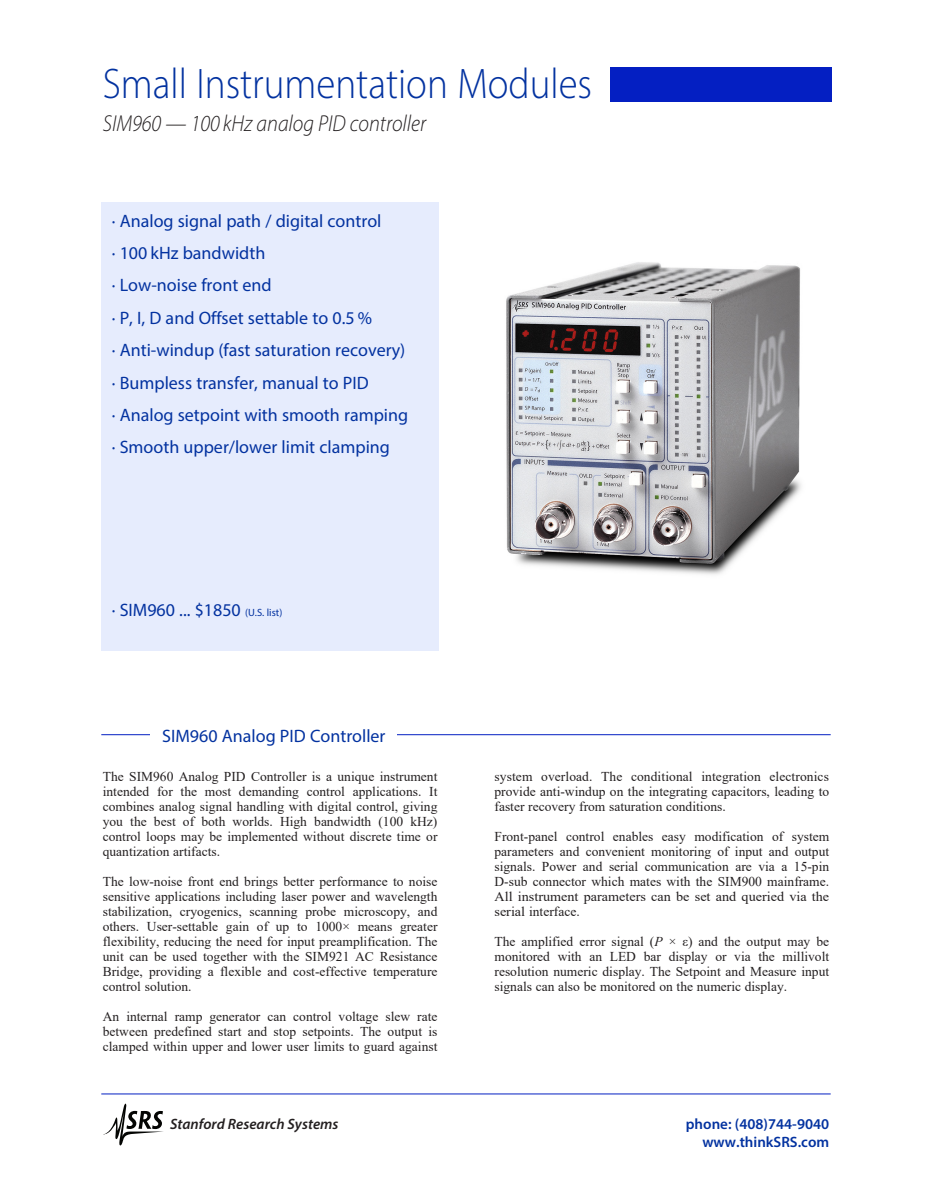
<style>
.page{position:relative;width:932px;height:1202px;background:#fff}
.page>*{position:absolute;margin:0;border:0;box-sizing:border-box;transform-origin:0 0}
.t1{font:300 42.9px "Myriad Pro";color:#0332a0;scale:.91 1}
.t2{font:italic 300 23.1px "Myriad Pro";color:#231f20;scale:.91 1}
.t3{font:18px "Myriad Pro";color:#0332a0}
.t4{font:600 15px/18px "Myriad Pro";color:#0332a0;text-align:right}
.t5{font:italic 600 15px "Myriad Pro";color:#231f20}
.t6{font:13.5px/15px "Times New Roman";color:#231f20;text-align:justify}
.s1{font-size:10.5px}
.s2{font-style:italic}
</style>
<div class="page">
<hr style="left:101px;top:1093px;width:729px;height:1px;background:#031fc2">
<svg style="left:103px;top:1103px;width:60px;height:42px"></svg>
<hr style="left:101px;top:734px;width:729px;height:1px;background:#031fc2">
<div style="left:151px;top:726px;width:246px;height:23px;background:#fff"></div>
<div style="left:101px;top:202px;width:338px;height:449px;background:#e6ecfd"></div>
<div style="left:610px;top:68px;width:221px;height:34px;background:#041fc2"></div>
<img style="left:506px;top:262px;width:295px;height:313px">
<p class="t1" style="left:103px;top:57px;width:539px">Small Instrumentation Modules</p>
<p class="t2" style="left:103px;top:109px;width:357px">SIM960 — 100 kHz analog PID controller</p>
<p class="t3" style="left:112px;top:209px;width:271px">· Analog signal path / digital control</p>
<p class="t3" style="left:112px;top:242px;width:155px">· 100 kHz bandwidth</p>
<p class="t3" style="left:112px;top:274px;width:161px">· Low-noise front end</p>
<p class="t3" style="left:112px;top:307px;width:262px">· P, I, D and Offset settable to 0.5 %</p>
<p class="t3" style="left:112px;top:339px;width:295px">· Anti-windup (fast saturation recovery)</p>
<p class="t3" style="left:112px;top:371px;width:258px">· Bumpless transfer, manual to PID</p>
<p class="t3" style="left:112px;top:404px;width:298px">· Analog setpoint with smooth ramping</p>
<p class="t3" style="left:112px;top:436px;width:280px">· Smooth upper/lower limit clamping</p>
<p class="t3" style="left:112px;top:598px;width:172px">· SIM960 ... $1850 <span class="s1">(U.S. list)</span></p>
<p class="t3" style="left:162px;top:724px;width:225px">SIM960 Analog PID Controller</p>
<p class="t6" style="left:103px;top:768px;width:336px">The SIM960 Analog PID Controller is a unique instrument intended for the most demanding control applications. It combines analog signal handling with digital control, giving you the best of both worlds. High bandwidth (100 kHz) control loops may be implemented without discrete time or quantization artifacts.</p>
<p class="t6" style="left:103px;top:873px;width:336px">The low-noise front end brings better performance to noise sensitive applications including laser power and wavelength stabilization, cryogenics, scanning probe microscopy, and others. User-settable gain of up to 1000× means greater flexibility, reducing the need for input preamplification. The unit can be used together with the SIM921 AC Resistance Bridge, providing a flexible and cost-effective temperature control solution.</p>
<p class="t6" style="left:103px;top:1008px;width:336px">An internal ramp generator can control voltage slew rate between predefined start and stop setpoints. The output is clamped within upper and lower user limits to guard against</p>
<p class="t5" style="left:170px;top:1114px;width:170px">Stanford Research Systems</p>
<p class="t6" style="left:494px;top:768px;width:336px">system overload. The conditional integration electronics provide anti-windup on the integrating capacitors, leading to faster recovery from saturation conditions.</p>
<p class="t6" style="left:494px;top:828px;width:336px">Front-panel control enables easy modification of system parameters and convenient monitoring of input and output signals. Power and serial communication are via a 15-pin D-sub connector which mates with the SIM900 mainframe.<br>All instrument parameters can be set and queried via the serial interface.</p>
<p class="t6" style="left:494px;top:933px;width:336px">The amplified error signal (<span class="s2">P</span> × ε) and the output may be monitored with an LED bar display or via the millivolt resolution numeric display. The Setpoint and Measure input signals can also be monitored on the numeric display.</p>
<p class="t4" style="left:686px;top:1114px;width:145px">phone: (408)744-9040 www.thinkSRS.com</p>
</div>
